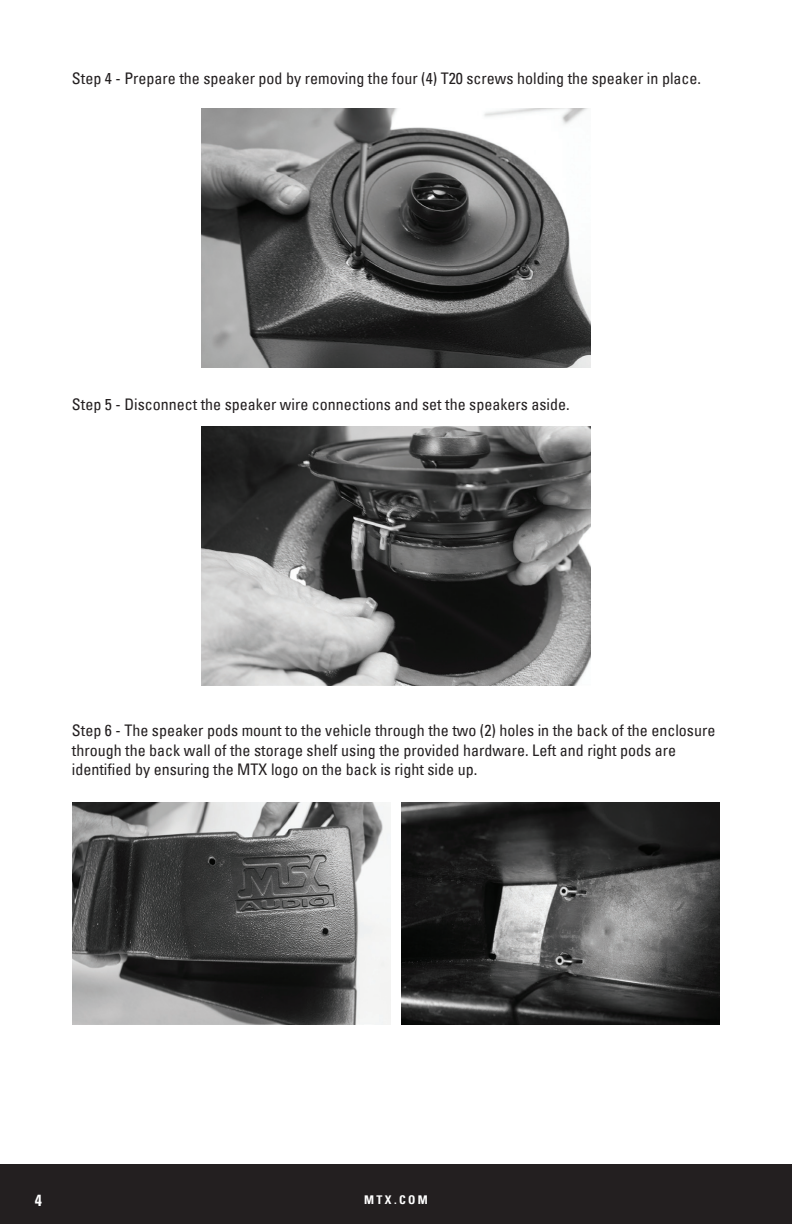
<style>
.page{position:relative;width:792px;height:1224px;background:#fff}
.page>*{position:absolute;margin:0;border:0;box-sizing:border-box;transform-origin:0 0}
.t1{font:condensed 16px/19.2px "Univers LT";color:#231f20}
.t2{font:700 condensed 16px "Univers LT";color:#fff}
.t3{font:700 condensed 12px "Univers LT";letter-spacing:.2em;color:#fff}
</style>
<div class="page">
<div style="left:0;top:1165px;width:792px;height:59px;background:#231f20"></div>
<img style="left:202px;top:108px;width:388px;height:259px">
<img style="left:202px;top:426px;width:388px;height:259px">
<img style="left:72px;top:802px;width:318px;height:222px">
<img style="left:402px;top:802px;width:318px;height:222px">
<p class="t1" style="left:72px;top:68px;width:631px">Step 4 - Prepare the speaker pod by removing the four (4) T20 screws holding the speaker in place.</p>
<p class="t1" style="left:72px;top:394px;width:499px">Step 5 - Disconnect the speaker wire connections and set the speakers aside.</p>
<p class="t1" style="left:72px;top:721px;width:645px">Step 6 - The speaker pods mount to the vehicle through the two (2) holes in the back of the enclosure through the back wall of the storage shelf using the provided hardware. Left and right pods are identified by ensuring the MTX logo on the back is right side up.</p>
<p class="t2" style="left:35px;top:1190px;width:9px">4</p>
<p class="t3" style="left:364px;top:1193px;width:65px">MTX.COM</p>
</div>
